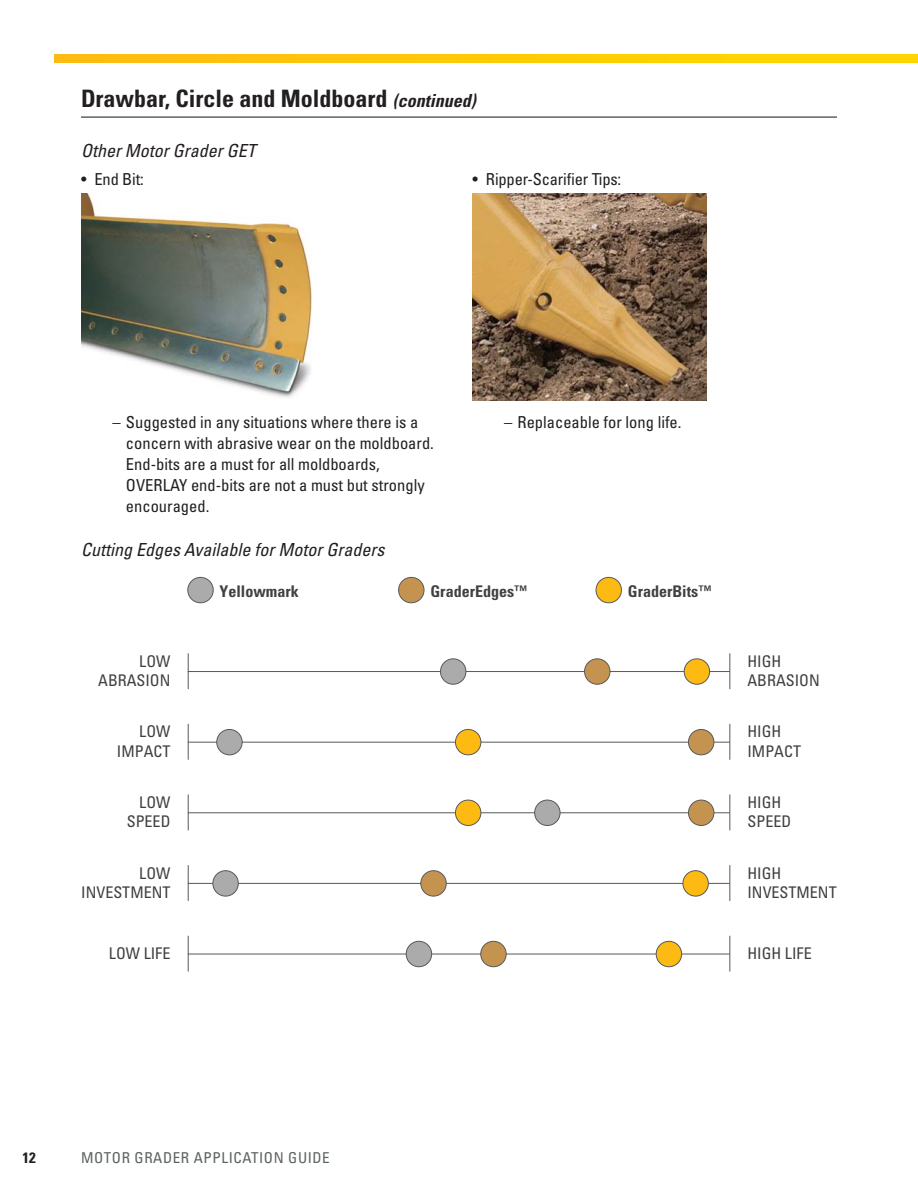
<style>
.page{position:relative;width:918px;height:1188px;background:#fff}
.page>*{position:absolute;margin:0;border:0;box-sizing:border-box;transform-origin:0 0}
.t1{font:700 condensed 24px "Univers LT Std";color:#231f20}
.t2{font:italic condensed 18px "Univers LT Std";color:#231f20}
.t3{font:condensed 16.5px/21px "Univers LT Std";color:#231f20}
.t4{font:condensed 16.05px/19.2px "Univers LTCYR 57";color:#404041;text-align:right}
.t5{font:16.05px "Univers LTCYR 67 Bold Cond";color:#404041}
.t6{font:condensed 15px "Univers LT Std";letter-spacing:.04em;color:#5d6263}
.t7{font:700 condensed 15px "Univers LT Std";color:#231f20}
.s1{font-style:italic;font-size:18px}
</style>
<div class="page">
<svg style="left:54px;top:54px;width:864px;height:9px;background:#fec906"></svg>
<hr style="left:188px;top:936px;width:1px;height:36px;background:#58595b">
<hr style="left:729px;top:936px;width:1px;height:36px;background:#58595b">
<hr style="left:188px;top:865px;width:1px;height:36px;background:#58595b">
<hr style="left:729px;top:865px;width:1px;height:36px;background:#58595b">
<hr style="left:188px;top:795px;width:1px;height:35px;background:#58595b">
<hr style="left:729px;top:795px;width:1px;height:35px;background:#58595b">
<hr style="left:188px;top:724px;width:1px;height:36px;background:#58595b">
<hr style="left:729px;top:724px;width:1px;height:36px;background:#58595b">
<hr style="left:188px;top:653px;width:1px;height:36px;background:#58595b">
<hr style="left:729px;top:653px;width:1px;height:36px;background:#58595b">
<hr style="left:81px;top:116px;width:756px;height:2px;background:#5d6263">
<img style="left:81px;top:193px;width:231px;height:205px">
<div style="left:188px;top:577px;width:25px;height:26px;background:#ababab;border-radius:50%"></div>
<div style="left:187px;top:577px;width:27px;height:26px;border:1px solid #58595b;border-radius:50%"></div>
<div style="left:399px;top:577px;width:25px;height:26px;background:#c59350;border-radius:50%"></div>
<div style="left:398px;top:577px;width:26px;height:26px;border:1px solid #58595b;border-radius:50%"></div>
<div style="left:596px;top:577px;width:25px;height:26px;background:#fdba12;border-radius:50%"></div>
<div style="left:596px;top:577px;width:26px;height:26px;border:1px solid #58595b;border-radius:50%"></div>
<hr style="left:188px;top:671px;width:542px;height:1px;background:#58595b">
<div style="left:441px;top:659px;width:25px;height:25px;background:#ababab;border-radius:50%"></div>
<div style="left:440px;top:658px;width:26px;height:27px;border:1px solid #58595b;border-radius:50%"></div>
<div style="left:585px;top:659px;width:25px;height:25px;background:#c59350;border-radius:50%"></div>
<div style="left:584px;top:658px;width:26px;height:27px;border:1px solid #58595b;border-radius:50%"></div>
<div style="left:684px;top:659px;width:26px;height:25px;background:#fdba12;border-radius:50%"></div>
<div style="left:684px;top:658px;width:26px;height:27px;border:1px solid #58595b;border-radius:50%"></div>
<hr style="left:188px;top:742px;width:542px;height:1px;background:#58595b">
<div style="left:217px;top:729px;width:25px;height:26px;background:#ababab;border-radius:50%"></div>
<div style="left:216px;top:729px;width:27px;height:26px;border:1px solid #58595b;border-radius:50%"></div>
<div style="left:688px;top:729px;width:26px;height:26px;background:#c59350;border-radius:50%"></div>
<div style="left:688px;top:729px;width:26px;height:26px;border:1px solid #58595b;border-radius:50%"></div>
<div style="left:455px;top:729px;width:26px;height:26px;background:#fdba12;border-radius:50%"></div>
<div style="left:455px;top:729px;width:26px;height:26px;border:1px solid #58595b;border-radius:50%"></div>
<hr style="left:188px;top:812px;width:542px;height:1px;background:#58595b">
<div style="left:535px;top:800px;width:25px;height:25px;background:#ababab;border-radius:50%"></div>
<div style="left:534px;top:800px;width:26px;height:26px;border:1px solid #58595b;border-radius:50%"></div>
<div style="left:688px;top:800px;width:26px;height:25px;background:#c59350;border-radius:50%"></div>
<div style="left:688px;top:800px;width:26px;height:26px;border:1px solid #58595b;border-radius:50%"></div>
<div style="left:455px;top:800px;width:26px;height:25px;background:#fdba12;border-radius:50%"></div>
<div style="left:455px;top:800px;width:26px;height:26px;border:1px solid #58595b;border-radius:50%"></div>
<hr style="left:188px;top:883px;width:542px;height:1px;background:#58595b">
<div style="left:213px;top:871px;width:25px;height:25px;background:#ababab;border-radius:50%"></div>
<div style="left:212px;top:870px;width:27px;height:27px;border:1px solid #58595b;border-radius:50%"></div>
<div style="left:421px;top:871px;width:25px;height:25px;background:#c59350;border-radius:50%"></div>
<div style="left:420px;top:870px;width:27px;height:27px;border:1px solid #58595b;border-radius:50%"></div>
<div style="left:683px;top:871px;width:25px;height:25px;background:#fdba12;border-radius:50%"></div>
<div style="left:683px;top:870px;width:26px;height:27px;border:1px solid #58595b;border-radius:50%"></div>
<img style="left:472px;top:193px;width:234px;height:207px">
<hr style="left:188px;top:954px;width:542px;height:1px;background:#58595b">
<div style="left:406px;top:941px;width:26px;height:26px;background:#ababab;border-radius:50%"></div>
<div style="left:406px;top:941px;width:26px;height:26px;border:1px solid #58595b;border-radius:50%"></div>
<div style="left:481px;top:941px;width:25px;height:26px;background:#c59350;border-radius:50%"></div>
<div style="left:480px;top:941px;width:27px;height:26px;border:1px solid #58595b;border-radius:50%"></div>
<div style="left:656px;top:941px;width:26px;height:26px;background:#fdba12;border-radius:50%"></div>
<div style="left:656px;top:941px;width:26px;height:26px;border:1px solid #58595b;border-radius:50%"></div>
<p class="t1" style="left:81px;top:87px;width:396px">Drawbar, Circle and Moldboard <span class="s1">(continued)</span></p>
<p class="t2" style="left:81px;top:142px;width:176px">Other Motor Grader GET</p>
<p class="t3" style="left:81px;top:169px;width:64px">• End Bit:</p>
<p class="t3" style="left:472px;top:169px;width:150px">• Ripper-Scarifier Tips:</p>
<p class="t3" style="left:126px;top:412px;width:309px;text-indent:-13px">– Suggested in any situations where there is a concern with abrasive wear on the moldboard.<br>End-bits are a must for all moldboards, OVERLAY end-bits are not a must but strongly encouraged.</p>
<p class="t2" style="left:81px;top:541px;width:305px">Cutting Edges Available for Motor Graders</p>
<p class="t5" style="left:219px;top:584px;width:81px">Yellowmark</p>
<p class="t5" style="left:431px;top:584px;width:99px">GraderEdges™</p>
<p class="t5" style="left:628px;top:584px;width:86px">GraderBits™</p>
<p class="t3" style="left:504px;top:412px;width:179px">– Replaceable for long life.</p>
<p class="t4" style="left:98px;top:652px;width:74px">LOW<br>ABRASION</p>
<p class="t4" style="left:117px;top:722px;width:55px">LOW<br>IMPACT</p>
<p class="t4" style="left:127px;top:793px;width:45px">LOW<br>SPEED</p>
<p class="t4" style="left:81px;top:863px;width:91px">LOW<br>INVESTMENT</p>
<p class="t4" style="left:748px;top:652px;width:74px;text-align:left">HIGH<br>ABRASION</p>
<p class="t4" style="left:748px;top:722px;width:55px;text-align:left">HIGH<br>IMPACT</p>
<p class="t4" style="left:748px;top:793px;width:45px;text-align:left">HIGH<br>SPEED</p>
<p class="t4" style="left:748px;top:863px;width:91px;text-align:left">HIGH<br>INVESTMENT</p>
<p class="t4" style="left:109px;top:944px;width:63px">LOW LIFE</p>
<p class="t4" style="left:748px;top:944px;width:66px">HIGH LIFE</p>
<p class="t7" style="left:22px;top:1150px;width:15px">12</p>
<p class="t6" style="left:81px;top:1150px;width:250px">MOTOR GRADER APPLICATION GUIDE</p>
</div>
